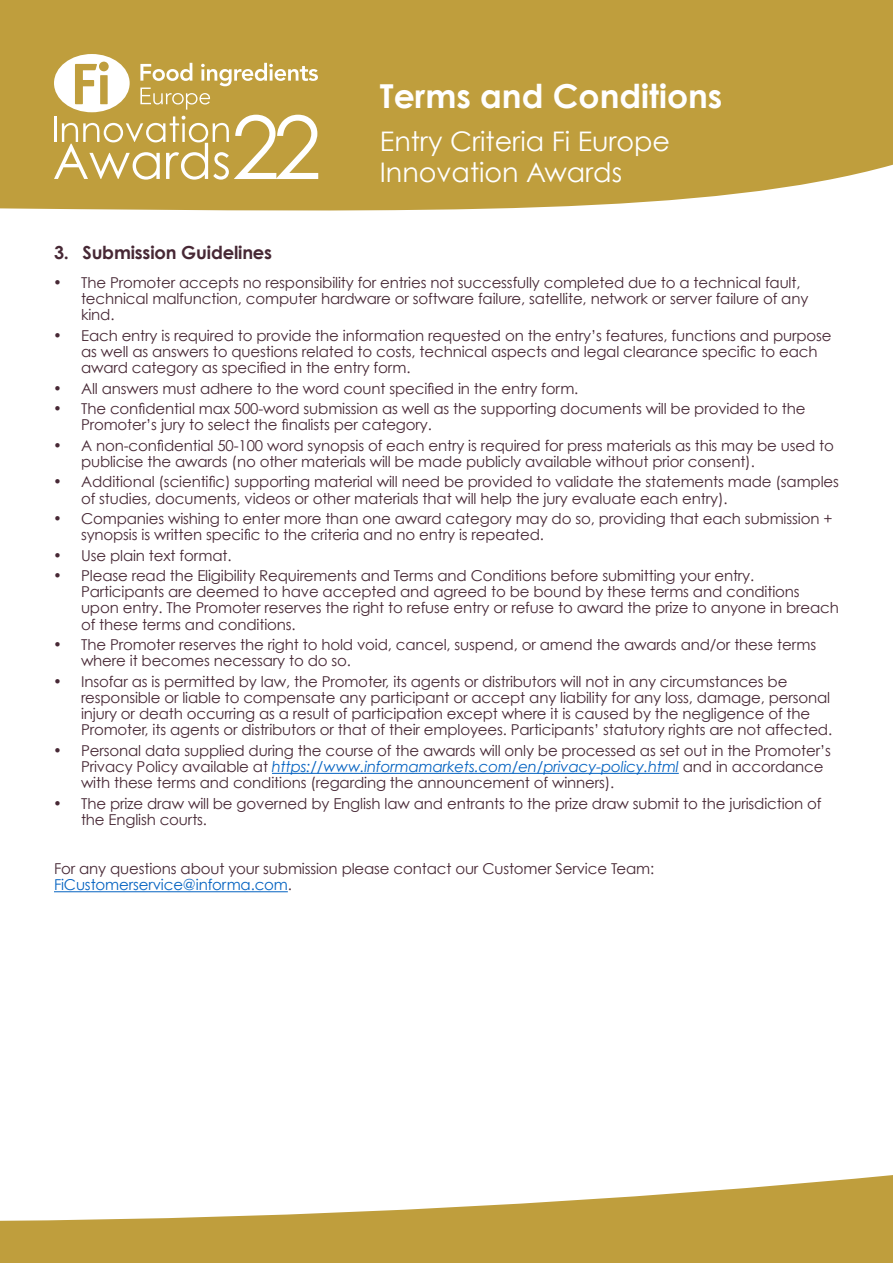
<style>
.page{position:relative;width:893px;height:1263px;background:#fff}
.page>*{position:absolute;margin:0;border:0;box-sizing:border-box;transform-origin:0 0}
.t1{font:87.3px "Century Gothic";color:#fff}
.t2{font:700 33px "Century Gothic";color:#fff}
.t3{font:27px "Century Gothic";color:#fff}
.t4{font:700 18px "Century Gothic";letter-spacing:-.01em;color:#472835}
.t5{font:15px/16.2px "Century Gothic";letter-spacing:-.01em;color:#472835}
.s1{font-style:italic;color:#0563c1}
.s2{color:#0563c1}
</style>
<div class="page">
<div style="left:0;top:0;width:893px;height:211px;background:#bf9e3d"></div>
<svg style="left:54px;top:54px;width:264px;height:126px"></svg>
<svg style="left:0;top:1175px;width:893px;height:88px;fill:#bf9e3d"></svg>
<hr style="left:272px;top:773px;width:407px;height:1px;background:#0563c1">
<hr style="left:54px;top:891px;width:234px;height:1px;background:#0563c1">
<h1 class="t1" style="left:231px;top:94px;width:92px">22</h1>
<h2 class="t2" style="left:380px;top:75px;width:344px">Terms and Conditions</h2>
<h3 class="t3" style="left:380px;top:125px;width:292px">Entry Criteria Fi Europe</h3>
<h3 class="t3" style="left:380px;top:156px;width:244px">Innovation Awards</h3>
<p class="t4" style="left:54px;top:241px;width:220px">3. Submission Guidelines</p>
<p class="t5" style="left:81px;top:274px;width:729px;text-indent:-27px">• The Promoter accepts no responsibility for entries not successfully completed due to a technical fault, technical malfunction, computer hardware or software failure, satellite, network or server failure of any kind.</p>
<p class="t5" style="left:81px;top:327px;width:752px;text-indent:-27px">• Each entry is required to provide the information requested on the entry’s features, functions and purpose as well as answers to questions related to costs, technical aspects and legal clearance specific to each award category as specified in the entry form.</p>
<p class="t5" style="left:54px;top:380px;width:526px">• All answers must adhere to the word count specified in the entry form.</p>
<p class="t5" style="left:81px;top:400px;width:726px;text-indent:-27px">• The confidential max 500-word submission as well as the supporting documents will be provided to the<br>Promoter’s jury to select the finalists per category.</p>
<p class="t5" style="left:81px;top:437px;width:754px;text-indent:-27px">• A non-confidential 50-100 word synopsis of each entry is required for press materials as this may be used to publicise the awards (no other materials will be made publicly available without prior consent).</p>
<p class="t5" style="left:81px;top:474px;width:759px;text-indent:-27px">• Additional (scientific) supporting material will need be provided to validate the statements made (samples of studies, documents, videos or other materials that will help the jury evaluate each entry).</p>
<p class="t5" style="left:81px;top:510px;width:753px;text-indent:-27px">• Companies wishing to enter more than one award category may do so, providing that each submission + synopsis is written specific to the criteria and no entry is repeated.</p>
<p class="t5" style="left:54px;top:547px;width:179px">• Use plain text format.</p>
<p class="t5" style="left:81px;top:567px;width:759px;text-indent:-27px">• Please read the Eligibility Requirements and Terms and Conditions before submitting your entry.<br>Participants are deemed to have accepted and agreed to be bound by these terms and conditions upon entry. The Promoter reserves the right to refuse entry or refuse to award the prize to anyone in breach of these terms and conditions.</p>
<p class="t5" style="left:81px;top:636px;width:737px;text-indent:-27px">• The Promoter reserves the right to hold void, cancel, suspend, or amend the awards and/or these terms where it becomes necessary to do so.</p>
<p class="t5" style="left:81px;top:673px;width:753px;text-indent:-27px">• Insofar as is permitted by law, the Promoter, its agents or distributors will not in any circumstances be responsible or liable to compensate any participant or accept any liability for any loss, damage, personal injury or death occurring as a result of participation except where it is caused by the negligence of the Promoter, its agents or distributors or that of their employees. Participants’ statutory rights are not affected.</p>
<p class="t5" style="left:81px;top:742px;width:751px;text-indent:-27px">• Personal data supplied during the course of the awards will only be processed as set out in the Promoter’s<br>Privacy Policy available at <span class="s1">https://www.informamarkets.com/en/privacy-policy.html</span> and in accordance with these terms and conditions (regarding the announcement of winners).</p>
<p class="t5" style="left:81px;top:795px;width:742px;text-indent:-27px">• The prize draw will be governed by English law and entrants to the prize draw submit to the jurisdiction of the English courts.</p>
<p class="t5" style="left:54px;top:860px;width:602px">For any questions about your submission please contact our Customer Service Team:<br><span class="s2">FiCustomerservice@informa.com</span>.</p>
</div>
